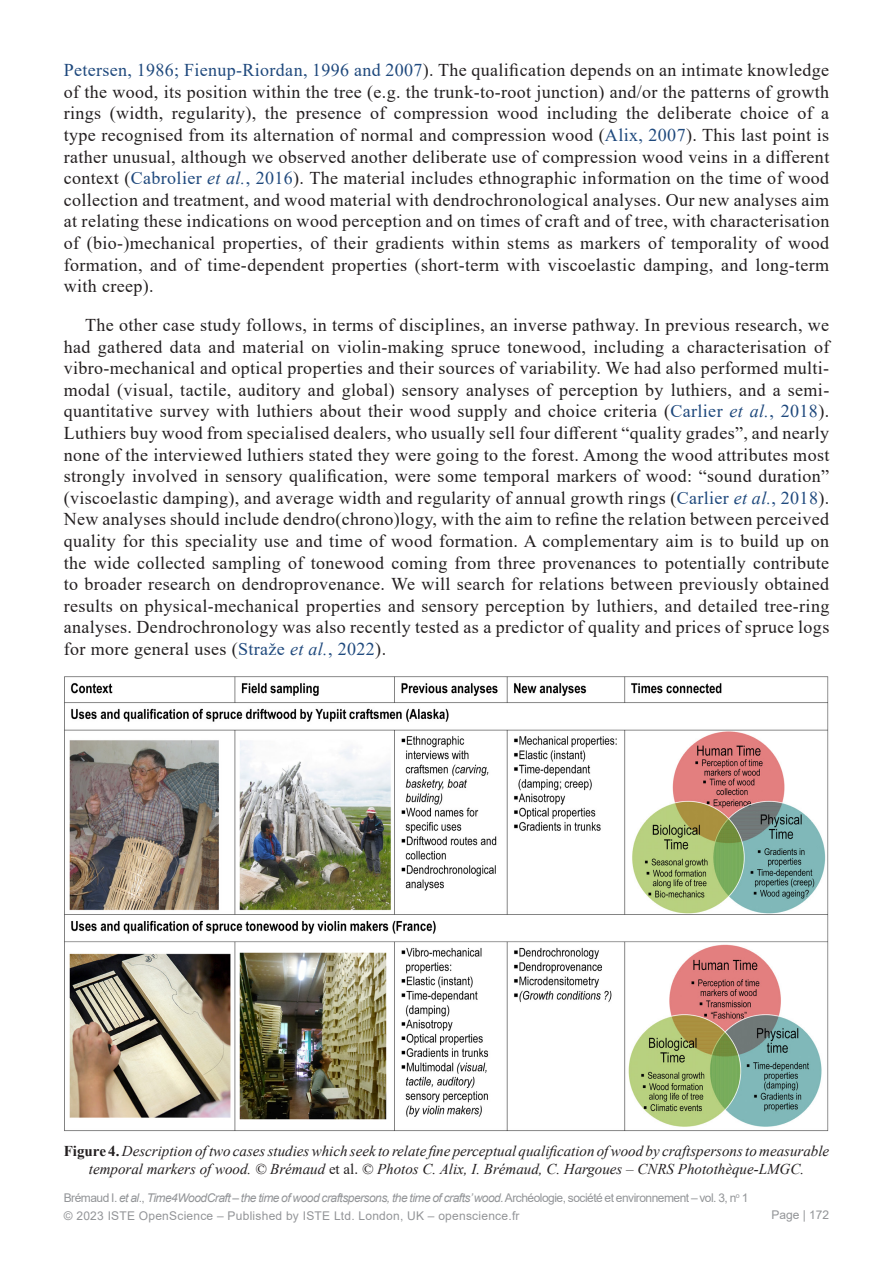
<style>
.page{position:relative;width:893px;height:1263px;background:#fff}
.page>*{position:absolute;margin:0;border:0;box-sizing:border-box;transform-origin:0 0}
.Texte{font:18px/21.6px "Times New Roman";letter-spacing:.02em;color:#231f20;text-align:justify}
.Légende_figure{font:italic 15px/18px "Times New Roman";color:#231f20;text-align:center}
.t1{font:12px/18.6px "Arial";letter-spacing:.02em;color:#939598}
.s1{color:#1f497d}
.s2{font-style:italic;color:#1f497d}
.s3{font-weight:700;font-style:normal}
.s4{font-style:normal}
.s5{font-style:italic}
</style>
<div class="page">
<img style="left:64px;top:677px;width:765px;height:455px">
<p class="Texte" style="left:64px;top:59px;width:767px"><span class="s1">Petersen, 1986; Fienup-Riordan, 1996 and 2007</span>). The qualification depends on an intimate knowledge of the wood, its position within the tree (e.g. the trunk-to-root junction) and/or the patterns of growth rings (width, regularity), the presence of compression wood including the deliberate choice of a type recognised from its alternation of normal and compression wood (<span class="s1">Alix, 2007</span>). This last point is rather unusual, although we observed another deliberate use of compression wood veins in a different context (<span class="s1">Cabrolier</span> <span class="s2">et al.</span><span class="s1">, 2016</span>). The material includes ethnographic information on the time of wood collection and treatment, and wood material with dendrochronological analyses. Our new analyses aim at relating these indications on wood perception and on times of craft and of tree, with characterisation of (bio-)mechanical properties, of their gradients within stems as markers of temporality of wood formation, and of time-dependent properties (short-term with viscoelastic damping, and long-term with creep).</p>
<p class="Texte" style="left:64px;top:313px;width:767px;text-indent:21px">The other case study follows, in terms of disciplines, an inverse pathway. In previous research, we had gathered data and material on violin-making spruce tonewood, including a characterisation of vibro-mechanical and optical properties and their sources of variability. We had also performed multi&shy;modal (visual, tactile, auditory and global) sensory analyses of perception by luthiers, and a semi&shy;quantitative survey with luthiers about their wood supply and choice criteria (<span class="s1">Carlier</span> <span class="s2">et al.</span><span class="s1">, 2018</span>).<br>Luthiers buy wood from specialised dealers, who usually sell four different “quality grades”, and nearly none of the interviewed luthiers stated they were going to the forest. Among the wood attributes most strongly involved in sensory qualification, were some temporal markers of wood: “sound duration” (viscoelastic damping), and average width and regularity of annual growth rings (<span class="s1">Carlier</span> <span class="s2">et al.</span><span class="s1">, 2018</span>).<br>New analyses should include dendro(chrono)logy, with the aim to refine the relation between perceived quality for this speciality use and time of wood formation. A complementary aim is to build up on the wide collected sampling of tonewood coming from three provenances to potentially contribute to broader research on dendroprovenance. We will search for relations between previously obtained results on physical-mechanical properties and sensory perception by luthiers, and detailed tree-ring analyses. Dendrochronology was also recently tested as a predictor of quality and prices of spruce logs for more general uses (<span class="s1">Straže</span> <span class="s2">et al.</span><span class="s1">, 2022</span>).</p>
<p class="Légende_figure" style="left:64px;top:1142px;width:767px"><span class="s3">Figure 4.</span> Description of two cases studies which seek to relate fine perceptual qualification of wood by craftspersons to measurable temporal markers of wood. © Brémaud <span class="s4">et al.</span> © Photos C. Alix, I. Brémaud, C. Hargoues – CNRS Photothèque-LMGC.</p>
<p class="t1" style="left:64px;top:1188px;width:686px">Brémaud I. <span class="s5">et al</span>., <span class="s5">Time4WoodCraft – the time of wood craftspersons, the time of crafts’ wood.</span> Archéologie, société et environnement – vol. 3, n<sup>o</sup> 1 © 2023 ISTE OpenScience – Published by ISTE Ltd. London, UK – openscience.fr</p>
<p class="t1" style="left:771px;top:1205px;width:59px">Page | 172</p>
</div>
